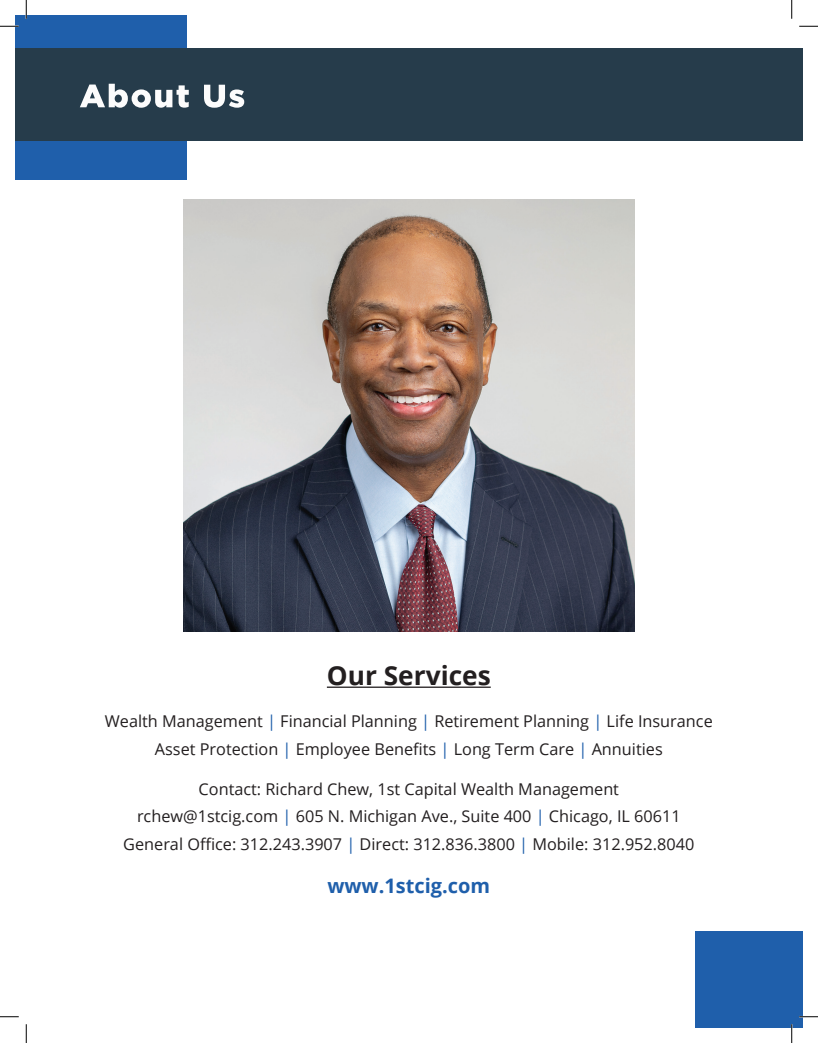
<style>
.page{position:relative;width:818px;height:1043px;background:#fff}
.page>*{position:absolute;margin:0;border:0;box-sizing:border-box;transform-origin:0 0}
.t1{font:700 26.25px "Open Sans";color:#231f20}
.t2{font:700 20px "Open Sans";color:#1f5fab}
.t3{font:16.25px/27.5px "Open Sans";color:#231f20;text-align:center}
.s1{color:#1f5fab}
</style>
<div class="page">
<div style="left:695px;top:931px;width:107px;height:97px;background:#1f5fab"></div>
<div style="left:15px;top:15px;width:171px;height:165px;background:#1f5fab"></div>
<div style="left:15px;top:48px;width:787px;height:93px;background:#263c4b"></div>
<svg style="left:80px;top:84px;width:109px;height:24px"></svg>
<svg style="left:204px;top:85px;width:40px;height:23px"></svg>
<hr style="left:327px;top:686px;width:163px;height:2px;background:#231f20">
<img style="left:183px;top:199px;width:451px;height:432px">
<svg style="left:0;top:25px;width:19px;height:2px"></svg>
<svg style="left:799px;top:25px;width:19px;height:2px"></svg>
<svg style="left:0;top:1016px;width:19px;height:1px"></svg>
<svg style="left:799px;top:1015px;width:19px;height:2px"></svg>
<svg style="left:25px;top:0;width:2px;height:19px"></svg>
<svg style="left:25px;top:1024px;width:2px;height:18px"></svg>
<svg style="left:791px;top:0;width:1px;height:19px"></svg>
<svg style="left:790px;top:1024px;width:2px;height:18px"></svg>
<h1 class="t1" style="left:327px;top:657px;width:165px">Our Services</h1>
<p class="t3" style="left:105px;top:707px;width:609px">Wealth Management <span class="s1">|</span> Financial Planning <span class="s1">|</span> Retirement Planning <span class="s1">|</span> Life Insurance<br>Asset Protection <span class="s1">|</span> Employee Benefits <span class="s1">|</span> Long Term Care <span class="s1">|</span> Annuities</p>
<p class="t3" style="left:123px;top:774px;width:572px">Contact: Richard Chew, 1st Capital Wealth Management<br>rchew@1stcig.com <span class="s1">|</span> 605 N. Michigan Ave., Suite 400 <span class="s1">|</span> Chicago, IL 60611<br>General Office: 312.243.3907 <span class="s1">|</span> Direct: 312.836.3800 <span class="s1">|</span> Mobile: 312.952.8040</p>
<p class="t2" style="left:327px;top:872px;width:164px">www.1stcig.com</p>
</div>
